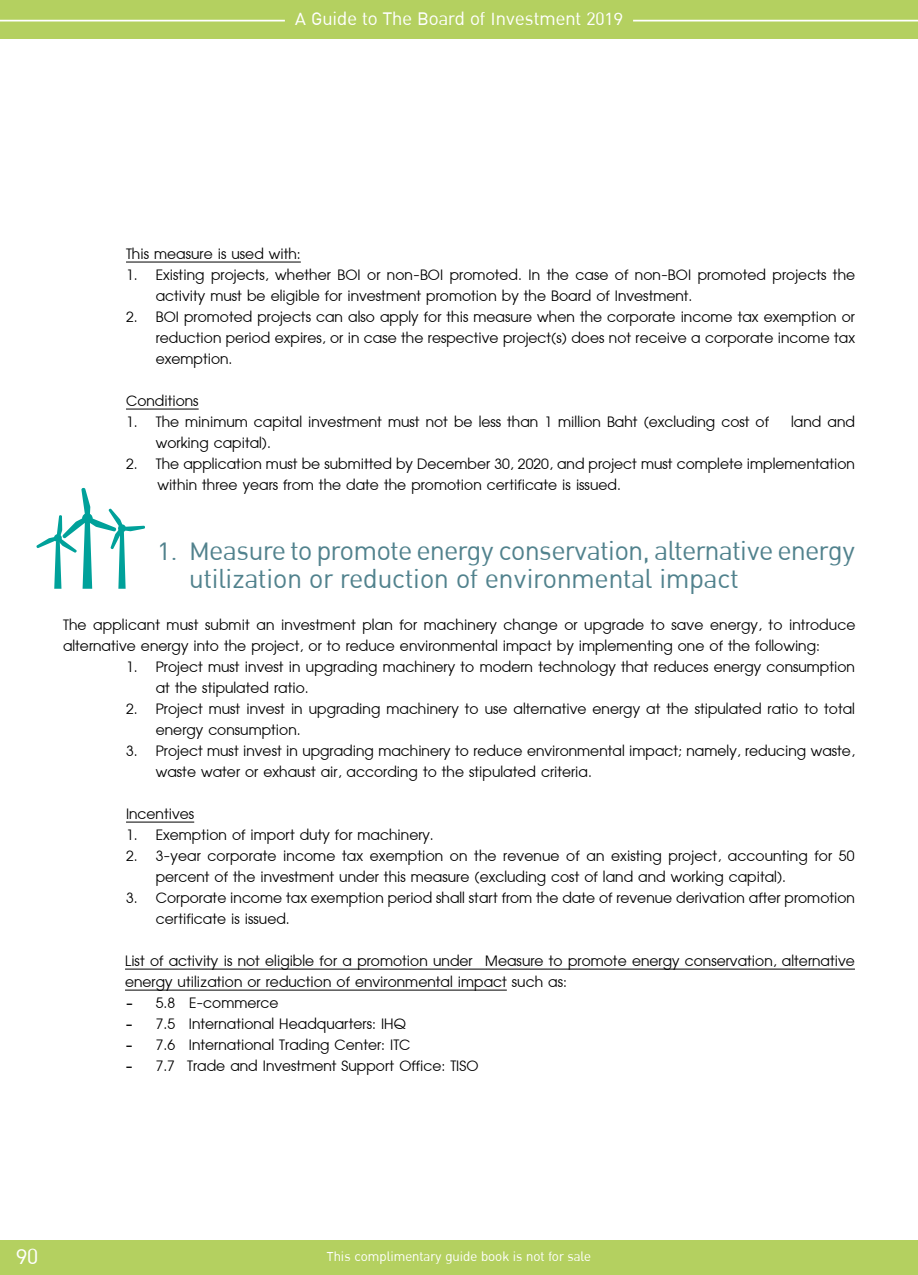
<style>
.page{position:relative;width:918px;height:1275px;background:#fff}
.page>*{position:absolute;margin:0;border:0;box-sizing:border-box;transform-origin:0 0}
.t1{font:35px/28px "DB Ozone X";letter-spacing:-.01em;color:#51828d}
.t2{font:29.75px "DB Ozone X";color:#fff}
.t3{font:28px/21px "DB Fong Nam X";color:#000}
.t4{font:24.5px "DB Ozone X";color:#fff}
.t5{font:17.5px "DB Ozone X";color:#fff}
.s1{font-family:"DB Thai Text X"}
</style>
<div class="page">
<div style="left:0;top:0;width:918px;height:38px;background:#b4d060"></div>
<div style="left:0;top:1241px;width:918px;height:34px;background:#b4d060"></div>
<hr style="left:633px;top:20px;width:285px;height:2px;background:#fff">
<hr style="left:0;top:20px;width:285px;height:2px;background:#fff">
<hr style="left:126px;top:262px;width:175px;height:1px;background:#000">
<hr style="left:126px;top:409px;width:73px;height:1px;background:#000">
<hr style="left:126px;top:822px;width:68px;height:1px;background:#000">
<hr style="left:125px;top:969px;width:730px;height:1px;background:#000">
<hr style="left:125px;top:990px;width:382px;height:1px;background:#000">
<svg style="left:36px;top:488px;width:109px;height:101px"></svg>
<p class="t4" style="left:295px;top:6px;width:329px">A Guide to The Board of Investment 2019</p>
<p class="t3" style="left:126px;top:243px;width:176px">This measure is used with:</p>
<p class="t3" style="left:156px;top:264px;width:701px;text-indent:-30px">1. Existing projects, whether BOI or non-BOI promoted. In the case of non-BOI promoted projects the activity must be eligible for investment promotion by the Board of Investment.</p>
<p class="t3" style="left:156px;top:306px;width:701px;text-align:justify;text-indent:-30px">2. BOI promoted projects can also apply for this measure when the corporate income tax exemption or reduction period expires, or in case the respective project(s) does not receive a corporate income tax exemption.</p>
<p class="t3" style="left:126px;top:390px;width:74px">Conditions</p>
<p class="t3" style="left:156px;top:411px;width:700px;text-indent:-30px">1. The minimum capital investment must not be less than 1 million Baht (excluding cost of land and working capital).</p>
<p class="t3" style="left:157px;top:453px;width:699px;text-indent:-31px">2. The application must be submitted by December 30, 2020, and project must complete implementation within three years from the date the promotion certificate is issued.</p>
<p class="t1" style="left:189px;top:537px;width:668px;text-indent:-32px">1. Measure to promote energy conservation, alternative energy utilization or reduction of environmental impact</p>
<p class="t3" style="left:63px;top:614px;width:794px">The applicant must submit an investment plan for machinery change or upgrade to save energy, to introduce alternative energy into the project, or to reduce environmental impact by implementing one of the following:</p>
<p class="t3" style="left:156px;top:656px;width:701px;text-indent:-30px">1. Project must invest in upgrading machinery to modern technology that reduces energy consumption at the stipulated ratio.</p>
<p class="t3" style="left:156px;top:698px;width:701px;text-indent:-30px">2. Project must invest in upgrading machinery to use alternative energy at the stipulated ratio to total energy consumption.</p>
<p class="t3" style="left:156px;top:740px;width:700px;text-indent:-30px">3. Project must invest in upgrading machinery to reduce environmental impact; namely, reducing waste, waste water or exhaust air, according to the stipulated criteria.</p>
<p class="t3" style="left:126px;top:803px;width:70px">Incentives</p>
<p class="t3" style="left:126px;top:824px;width:309px">1. Exemption of import duty for machinery.</p>
<p class="t3" style="left:156px;top:845px;width:700px;text-indent:-30px">2. 3-year corporate income tax exemption on the revenue of an existing project, accounting for 50 percent of the investment under this measure (excluding cost of land and working capital).</p>
<p class="t3" style="left:156px;top:887px;width:701px;text-indent:-30px">3. Corporate income tax exemption period shall start from the date of revenue derivation after promotion certificate is issued.</p>
<p class="t3" style="left:125px;top:950px;width:731px">List of activity is not eligible for a promotion under Measure to promote energy conservation, alternative energy utilization or reduction of environmental impact such as:</p>
<p class="t3" style="left:126px;top:992px;width:154px"><span class="s1">-</span> 5.8 E-commerce</p>
<p class="t3" style="left:126px;top:1013px;width:281px"><span class="s1">-</span> 7.5 International Headquarters: IHQ</p>
<p class="t3" style="left:126px;top:1034px;width:286px"><span class="s1">-</span> 7.6 International Trading Center: ITC</p>
<p class="t3" style="left:126px;top:1055px;width:354px"><span class="s1">-</span> 7.7 Trade and Investment Support Office: TISO</p>
<p class="t2" style="left:16px;top:1240px;width:24px">90</p>
<p class="t5" style="left:327px;top:1247px;width:265px">This complimentary guide book is not for sale</p>
</div>
